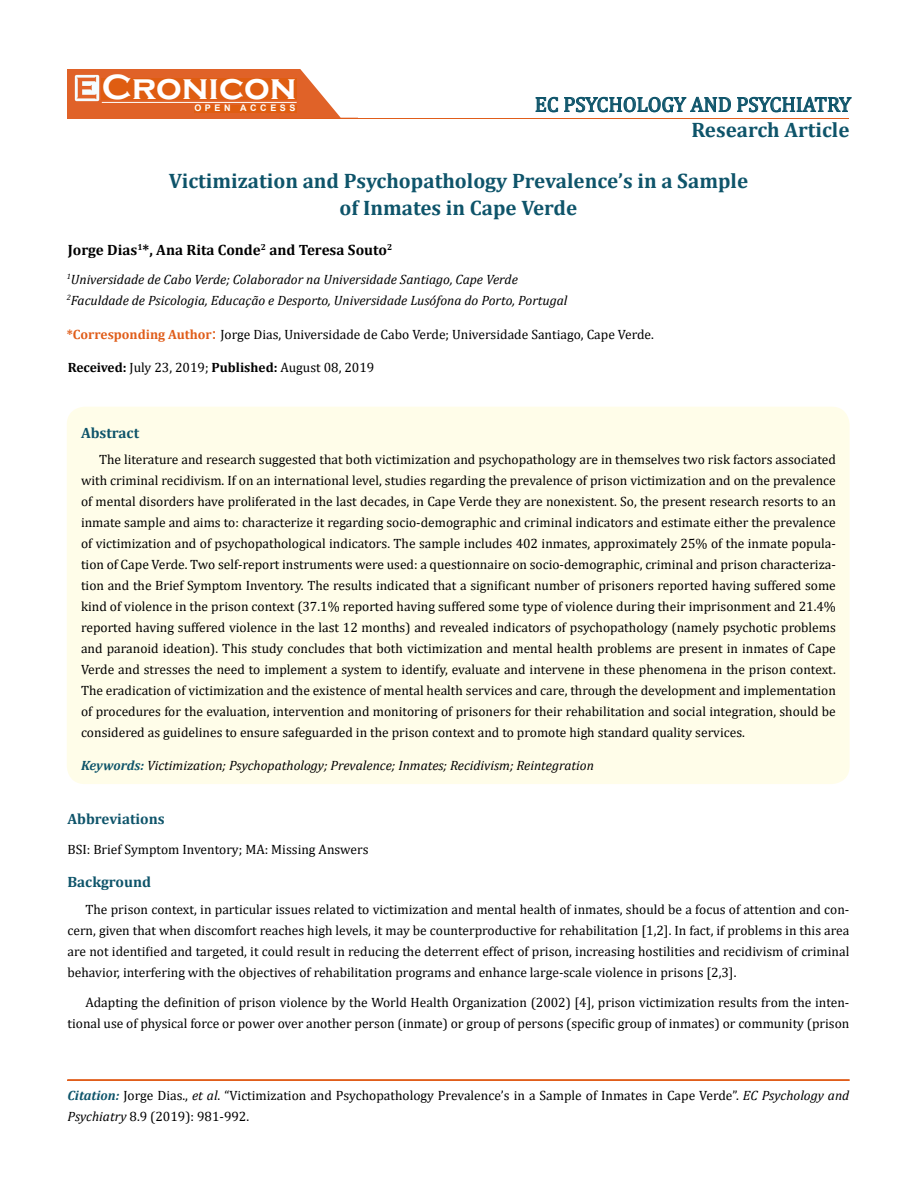
<style>
.page{position:relative;width:917px;height:1190px;background:#fff}
.page>*{position:absolute;margin:0;border:0;box-sizing:border-box;transform-origin:0 0}
.t1{font:700 36px "Copperplate Gothic";color:#fff}
.t2{font:700 21px/27px "Cambria";color:#0e546a;text-align:center}
.t3{font:21px "Cambria";color:#0e546a}
.t4{font:700 15px "Cambria";color:#000}
.t5{font:700 15px "Cambria";color:#0e546a}
.t6{font:13.5px/21px "Cambria";color:#000;text-align:justify}
.t7{font:italic 13.5px/21px "Cambria";color:#000}
.t8{font:700 9px "Arial";letter-spacing:.4em;color:#fff}
.s1{font-weight:700;color:#e05d1a}
.s2{font-size:18px;color:#e05d1a}
.s3{font-weight:700}
.s4{font-weight:700;color:#0e546a}
.s5{font-weight:700;font-style:italic;color:#0e546a}
.s6{font-style:italic}
</style>
<div class="page">
<div style="left:67px;top:70px;width:290px;height:49px;background:#e06228"></div>
<svg style="left:300px;top:69px;width:58px;height:49px"></svg>
<img style="left:75px;top:75px;width:24px;height:26px">
<div style="left:102px;top:79px;width:195px;height:21px;background:#df5d11"></div>
<div style="left:194px;top:105px;width:103px;height:7px;background:#df5d11"></div>
<svg style="left:535px;top:97px;width:23px;height:15px"></svg>
<svg style="left:564px;top:97px;width:287px;height:15px"></svg>
<hr style="left:102px;top:102px;width:194px;height:1px;background:#fff">
<hr style="left:279px;top:118px;width:569px;height:1px;background:#e05d1a">
<hr style="left:67px;top:1080px;width:782px;height:1px;background:#e05d1a">
<div style="left:67px;top:1079px;width:782px;height:1px;border:1px solid #e05d1a"></div>
<div style="left:67px;top:406px;width:782px;height:378px;background:#fffde9;border-radius:18px"></div>
<h1 class="t1" style="left:102px;top:68px;width:196px">Cronicon</h1>
<p class="t8" style="left:194px;top:102px;width:103px">OPEN ACCESS</p>
<h2 class="t3" style="left:535px;top:92px;width:318px">EC PSYCHOLOGY AND PSYCHIATRY</h2>
<h2 class="t2" style="left:691px;top:116px;width:160px">Research Article</h2>
<h2 class="t2" style="left:169px;top:166px;width:581px">Victimization and Psychopathology Prevalence’s in a Sample of Inmates in Cape Verde</h2>
<p class="t4" style="left:68px;top:239px;width:326px">Jorge Dias<sup>1</sup>*, Ana Rita Conde<sup>2</sup> and Teresa Souto<sup>2</sup></p>
<p class="t7" style="left:67px;top:268px;width:502px"><sup>1</sup>Universidade de Cabo Verde; Colaborador na Universidade Santiago, Cape Verde<br><sup>2</sup>Faculdade de Psicologia, Educação e Desporto, Universidade Lusófona do Porto, Portugal</p>
<p class="t6" style="left:67px;top:324px;width:588px"><span class="s1">*Corresponding Author</span><span class="s2">:</span> Jorge Dias, Universidade de Cabo Verde; Universidade Santiago, Cape Verde.</p>
<p class="t6" style="left:68px;top:356px;width:308px"><span class="s3">Received:</span> July 23, 2019; <span class="s3">Published:</span> August 08, 2019</p>
<p class="t5" style="left:81px;top:422px;width:60px">Abstract</p>
<p class="t6" style="left:81px;top:448px;width:756px;text-indent:18px">The literature and research suggested that both victimization and psychopathology are in themselves two risk factors associated with criminal recidivism. If on an international level, studies regarding the prevalence of prison victimization and on the prevalence of mental disorders have proliferated in the last decades, in Cape Verde they are nonexistent. So, the present research resorts to an inmate sample and aims to: characterize it regarding socio-demographic and criminal indicators and estimate either the prevalence of victimization and of psychopathological indicators. The sample includes 402 inmates, approximately 25% of the inmate popula&shy;tion of Cape Verde. Two self-report instruments were used: a questionnaire on socio-demographic, criminal and prison characteriza&shy;tion and the Brief Symptom Inventory. The results indicated that a significant number of prisoners reported having suffered some kind of violence in the prison context (37.1% reported having suffered some type of violence during their imprisonment and 21.4% reported having suffered violence in the last 12 months) and revealed indicators of psychopathology (namely psychotic problems and paranoid ideation). This study concludes that both victimization and mental health problems are present in inmates of Cape Verde and stresses the need to implement a system to identify, evaluate and intervene in these phenomena in the prison context.<br>The eradication of victimization and the existence of mental health services and care, through the development and implementation of procedures for the evaluation, intervention and monitoring of prisoners for their rehabilitation and social integration, should be considered as guidelines to ensure safeguarded in the prison context and to promote high standard quality services.</p>
<p class="t7" style="left:81px;top:754px;width:514px"><span class="s4">Keywords:</span> Victimization; Psychopathology; Prevalence; Inmates; Recidivism; Reintegration</p>
<p class="t5" style="left:67px;top:808px;width:99px">Abbreviations</p>
<p class="t6" style="left:67px;top:838px;width:302px">BSI: Brief Symptom Inventory; MA: Missing Answers</p>
<p class="t5" style="left:67px;top:871px;width:85px">Background</p>
<p class="t6" style="left:67px;top:898px;width:783px;text-indent:18px">The prison context, in particular issues related to victimization and mental health of inmates, should be a focus of attention and con&shy;cern, given that when discomfort reaches high levels, it may be counterproductive for rehabilitation [1,2]. In fact, if problems in this area are not identified and targeted, it could result in reducing the deterrent effect of prison, increasing hostilities and recidivism of criminal behavior, interfering with the objectives of rehabilitation programs and enhance large-scale violence in prisons [2,3].</p>
<p class="t6" style="left:67px;top:991px;width:783px;text-align:right">Adapting the definition of prison violence by the World Health Organization (2002) [4], prison victimization results from the inten&shy;tional use of physical force or power over another person (inmate) or group of persons (specific group of inmates) or community (prison</p>
<p class="t6" style="left:67px;top:1084px;width:783px"><span class="s5">Citation:</span> Jorge Dias., <span class="s6">et al</span>. “Victimization and Psychopathology Prevalence’s in a Sample of Inmates in Cape Verde”. <span class="s6">EC Psychology and<br>Psychiatry</span> 8.9 (2019): 981-992.</p>
</div>
